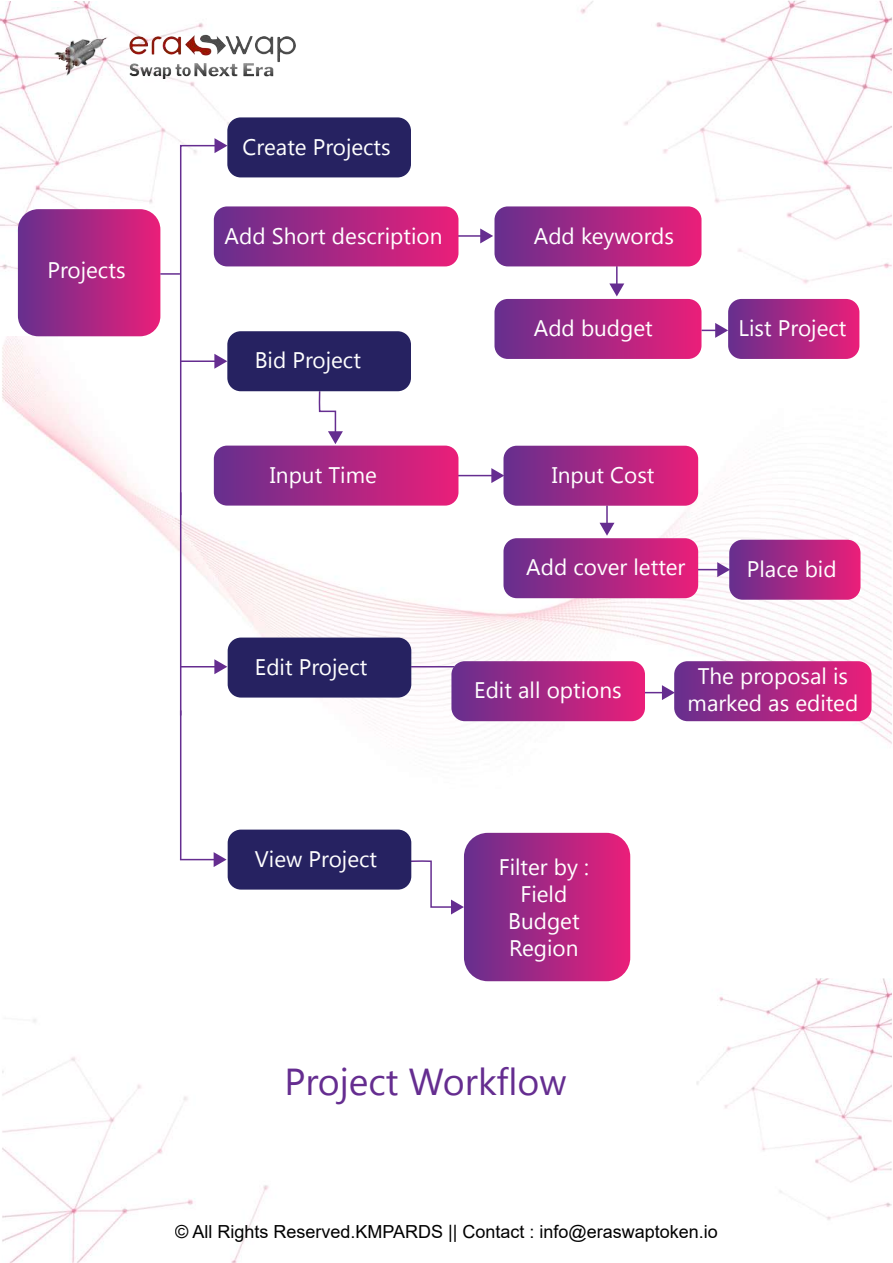
<style>
.page{position:relative;width:893px;height:1263px;background:#fff}
.page>*{position:absolute;margin:0;border:0;box-sizing:border-box;transform-origin:0 0}
.t1{font:37.5px "Gadugi";color:#652d90}
.t2{font:22.5px/27px "Gadugi";color:#fff;text-align:center}
.t3{font:18px "Arial";color:#000}
</style>
<div class="page">
<img style="left:2px;top:0;width:890px;height:1263px">
<img style="left:0;top:2px;width:230px;height:334px">
<img style="left:696px;top:978px;width:196px;height:285px">
<img style="left:52px;top:34px;width:243px;height:45px">
<svg style="left:18px;top:209px;width:143px;height:127px;background:#aa2b86"></svg>
<hr style="left:160px;top:273px;width:20px;height:2px;background:#652d90">
<hr style="left:181px;top:666px;width:36px;height:1px;background:#652d90">
<svg style="left:214px;top:659px;width:13px;height:15px"></svg>
<hr style="left:180px;top:710px;width:1px;height:150px;background:#652d90">
<hr style="left:180px;top:492px;width:1px;height:223px;background:#652d90">
<hr style="left:180px;top:859px;width:36px;height:1px;background:#652d90">
<svg style="left:214px;top:852px;width:13px;height:15px"></svg>
<hr style="left:458px;top:475px;width:36px;height:1px;background:#652d90">
<hr style="left:457px;top:235px;width:25px;height:2px;background:#652d90">
<hr style="left:616px;top:266px;width:2px;height:20px;background:#652d90">
<svg style="left:409px;top:833px;width:221px;height:148px"></svg>
<div style="left:227px;top:117px;width:184px;height:60px;background:#262261;border-radius:13px"></div>
<div style="left:228px;top:637px;width:183px;height:60px;background:#262261;border-radius:13px"></div>
<div style="left:228px;top:830px;width:183px;height:60px;background:#262261;border-radius:13px"></div>
<svg style="left:480px;top:206px;width:221px;height:60px;background:#ae368d"></svg>
<hr style="left:606px;top:505px;width:2px;height:20px;background:#652d90">
<svg style="left:491px;top:446px;width:207px;height:60px;background:#ad368c"></svg>
<svg style="left:503px;top:523px;width:357px;height:77px"></svg>
<svg style="left:494px;top:283px;width:365px;height:76px"></svg>
<svg style="left:179px;top:138px;width:279px;height:379px"></svg>
<svg style="left:451px;top:661px;width:420px;height:60px;background:#ae378d"></svg>
<hr style="left:411px;top:666px;width:43px;height:1px;background:#652d90">
<p class="t2" style="left:47px;top:257px;width:80px">Projects</p>
<p class="t2" style="left:243px;top:133px;width:150px">Create Projects</p>
<p class="t2" style="left:225px;top:222px;width:219px">Add Short description</p>
<p class="t2" style="left:534px;top:222px;width:142px">Add keywords</p>
<p class="t2" style="left:255px;top:347px;width:108px">Bid Project</p>
<p class="t2" style="left:270px;top:461px;width:108px">Input Time</p>
<p class="t2" style="left:534px;top:315px;width:121px">Add budget</p>
<p class="t2" style="left:552px;top:461px;width:104px">Input Cost</p>
<p class="t2" style="left:526px;top:554px;width:161px">Add cover letter</p>
<p class="t2" style="left:739px;top:315px;width:109px">List Project</p>
<p class="t2" style="left:747px;top:555px;width:91px">Place bid</p>
<p class="t2" style="left:255px;top:653px;width:114px">Edit Project</p>
<p class="t2" style="left:474px;top:677px;width:149px">Edit all options</p>
<p class="t2" style="left:688px;top:662px;width:172px">The proposal is marked as edited</p>
<p class="t2" style="left:255px;top:845px;width:124px">View Project</p>
<p class="t2" style="left:499px;top:854px;width:92px">Filter by :<br>Field<br>Budget<br>Region</p>
<h1 class="t1" style="left:284px;top:1059px;width:284px">Project Workflow</h1>
<p class="t3" style="left:175px;top:1219px;width:544px">© All Rights Reserved.KMPARDS || Contact : info@eraswaptoken.io</p>
</div>
